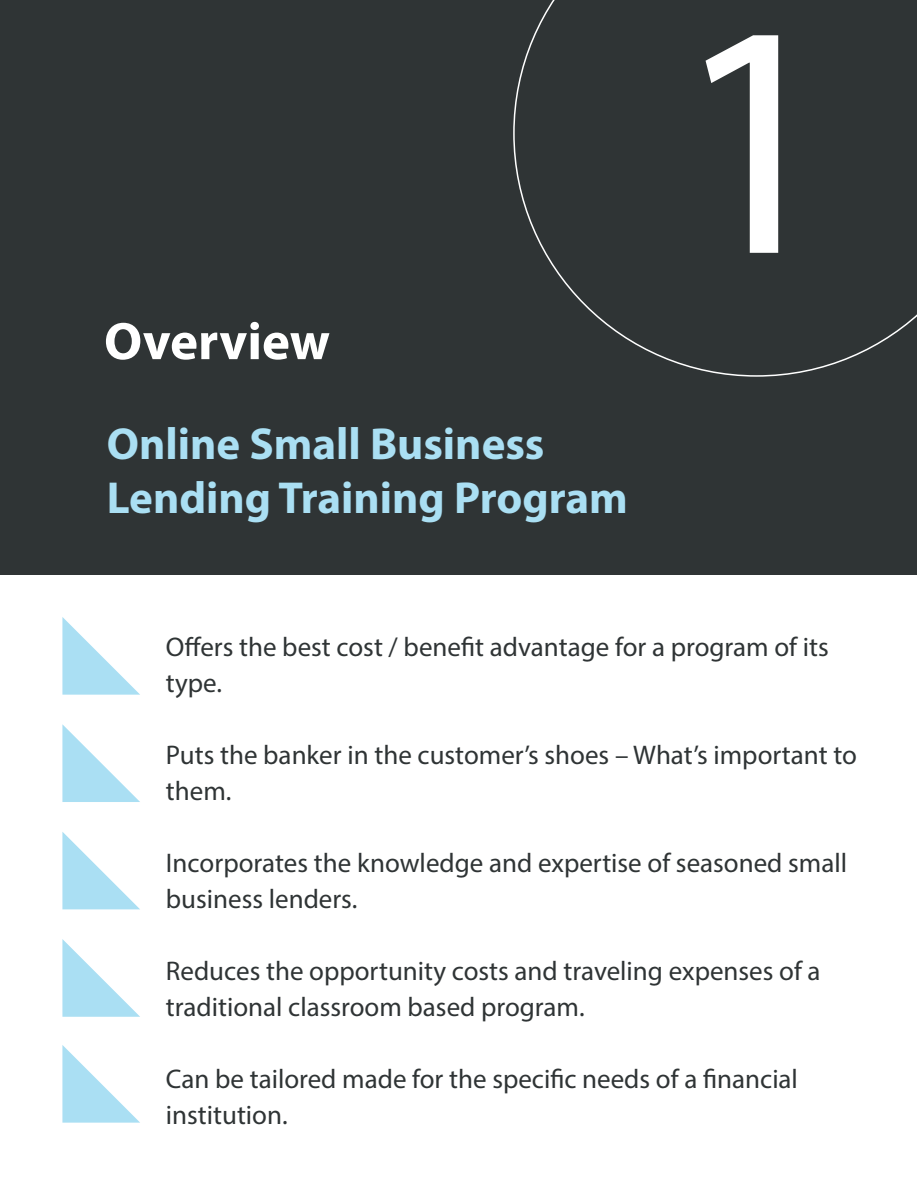
<style>
.page{position:relative;width:918px;height:1188px;background:#fff}
.page>*{position:absolute;margin:0;border:0;box-sizing:border-box;transform-origin:0 0}
.t1{font:334.65px "Myriad Pro";color:#fff}
.t2{font:700 53.1px "Myriad Pro";color:#fff}
.t3{font:700 45px/54px "Myriad Pro";color:#aadff3}
.t4{font:27px/36px "Myriad Pro";color:#2f3435}
</style>
<div class="page">
<div style="left:1px;top:0;width:916px;height:1188px;background:#2f3435"></div>
<div style="left:1px;top:576px;width:916px;height:612px;background:#fff"></div>
<svg style="left:62px;top:617px;width:78px;height:78px"></svg>
<svg style="left:62px;top:724px;width:78px;height:78px"></svg>
<svg style="left:62px;top:832px;width:78px;height:77px"></svg>
<svg style="left:62px;top:939px;width:78px;height:78px"></svg>
<svg style="left:62px;top:1045px;width:78px;height:78px"></svg>
<svg style="left:513px;top:0;width:404px;height:377px"></svg>
<h2 class="t2" style="left:104px;top:307px;width:227px">Overview</h2>
<h3 class="t3" style="left:107px;top:416px;width:523px">Online Small Business<br>Lending Training Program</h3>
<h1 class="t1" style="left:671px;top:-66px;width:173px">1</h1>
<p class="t4" style="left:166px;top:628px;width:664px">Offers the best cost / benefit advantage for a program of its type.</p>
<p class="t4" style="left:166px;top:736px;width:693px">Puts the banker in the customer’s shoes – What’s important to them.</p>
<p class="t4" style="left:166px;top:844px;width:683px">Incorporates the knowledge and expertise of seasoned small business lenders.</p>
<p class="t4" style="left:166px;top:952px;width:656px">Reduces the opportunity costs and traveling expenses of a traditional classroom based program.</p>
<p class="t4" style="left:166px;top:1060px;width:634px">Can be tailored made for the specific needs of a financial institution.</p>
</div>
